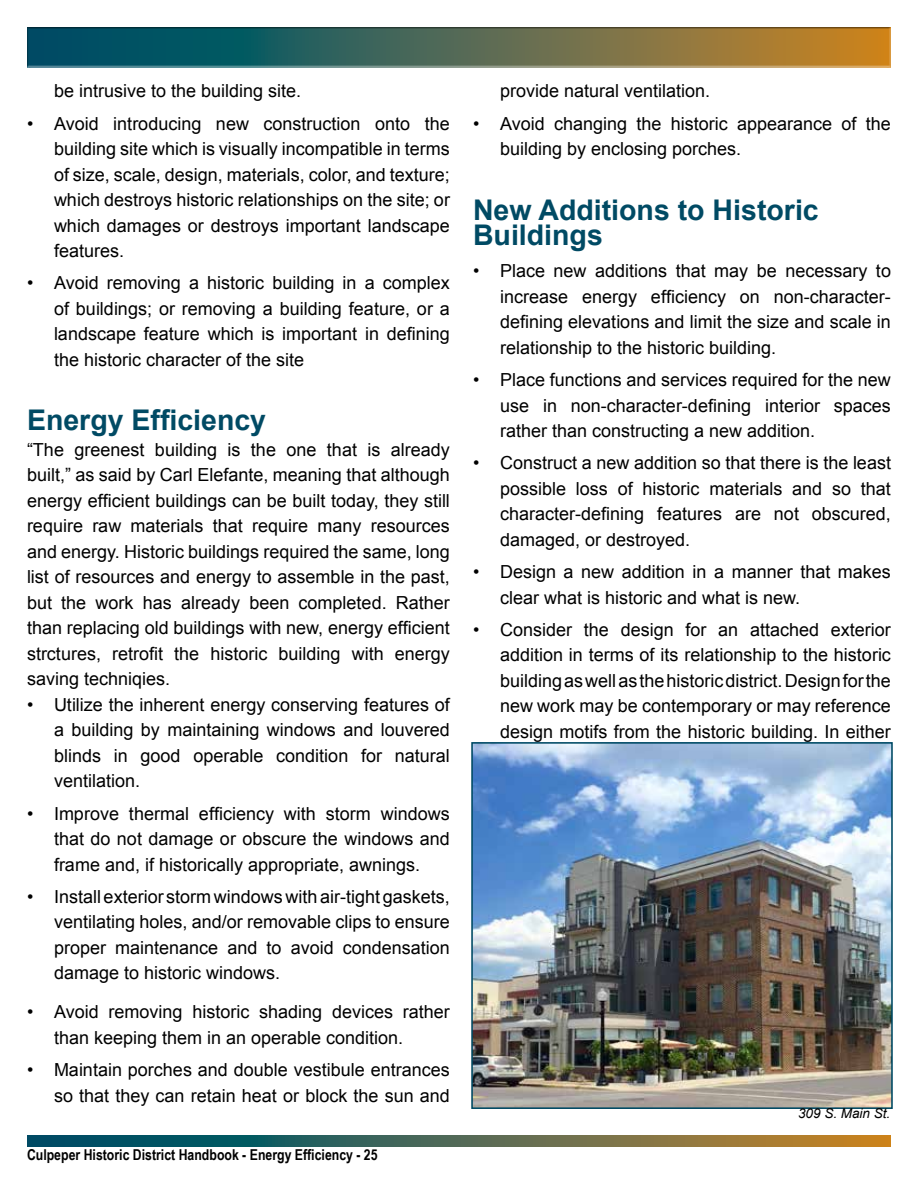
<style>
.page{position:relative;width:918px;height:1188px;background:#fff}
.page>*{position:absolute;margin:0;border:0;box-sizing:border-box;transform-origin:0 0}
.t1{font:700 28.5px/25.5px "Arial";color:#004a64}
.t2{font:18px/25.5px "Arial";color:#000;text-align:justify}
.t3{font:700 15px "Arial Narrow";color:#000}
.t4{font:italic 13.5px "Arial";color:#000}
</style>
<div class="page">
<img style="left:474px;top:745px;width:416px;height:361px">
<div style="left:471px;top:742px;width:422px;height:367px;border:2px solid #004a64"></div>
<div style="left:26px;top:25px;width:868px;height:43px;background:#000;opacity:.75"></div>
<svg style="left:27px;top:1135px;width:864px;height:11px"></svg>
<p class="t2" style="left:54px;top:78px;width:249px">be intrusive to the building site.</p>
<p class="t2" style="left:54px;top:111px;width:397px;text-indent:-27px">• Avoid introducing new construction onto the building site which is visually incompatible in terms of size, scale, design, materials, color, and texture; which destroys historic relationships on the site; or which damages or destroys important landscape features.</p>
<p class="t2" style="left:54px;top:271px;width:397px;text-indent:-27px">• Avoid removing a historic building in a complex of buildings; or removing a building feature, or a landscape feature which is important in defining the historic character of the site</p>
<h1 class="t1" style="left:27px;top:408px;width:241px">Energy Efficiency</h1>
<p class="t2" style="left:27px;top:437px;width:424px">“The greenest building is the one that is already built,” as said by Carl Elefante, meaning that although energy efficient buildings can be built today, they still require raw materials that require many resources and energy. Historic buildings required the same, long list of resources and energy to assemble in the past, but the work has already been completed. Rather than replacing old buildings with new, energy efficient strctures, retrofit the historic building with energy saving techniqies.</p>
<p class="t2" style="left:54px;top:692px;width:397px;text-indent:-27px">• Utilize the inherent energy conserving features of a building by maintaining windows and louvered blinds in good operable condition for natural ventilation.</p>
<p class="t2" style="left:54px;top:801px;width:397px;text-indent:-27px">• Improve thermal efficiency with storm windows that do not damage or obscure the windows and frame and, if historically appropriate, awnings.</p>
<p class="t2" style="left:54px;top:884px;width:397px;text-indent:-27px">• Install exterior storm windows with air-tight gaskets, ventilating holes, and/or removable clips to ensure proper maintenance and to avoid condensation damage to historic windows.</p>
<p class="t2" style="left:54px;top:1000px;width:397px;text-indent:-27px">• Avoid removing historic shading devices rather than keeping them in an operable condition.</p>
<p class="t2" style="left:27px;top:1057px;width:424px;text-align:right">• Maintain porches and double vestibule entrances so that they can retain heat or block the sun and</p>
<p class="t3" style="left:27px;top:1143px;width:352px">Culpeper Historic District Handbook - Energy Efficiency - 25</p>
<p class="t2" style="left:500px;top:79px;width:212px">provide natural ventilation.</p>
<p class="t2" style="left:500px;top:111px;width:392px;text-indent:-27px">• Avoid changing the historic appearance of the building by enclosing porches.</p>
<h1 class="t1" style="left:473px;top:198px;width:347px">New Additions to Historic<br>Buildings</h1>
<p class="t2" style="left:500px;top:258px;width:392px;text-indent:-27px">• Place new additions that may be necessary to increase energy efficiency on non-character&shy;defining elevations and limit the size and scale in relationship to the historic building.</p>
<p class="t2" style="left:500px;top:367px;width:392px;text-indent:-27px">• Place functions and services required for the new use in non-character-defining interior spaces rather than constructing a new addition.</p>
<p class="t2" style="left:500px;top:451px;width:392px;text-indent:-27px">• Construct a new addition so that there is the least possible loss of historic materials and so that character-defining features are not obscured, damaged, or destroyed.</p>
<p class="t2" style="left:500px;top:559px;width:392px;text-indent:-27px">• Design a new addition in a manner that makes clear what is historic and what is new.</p>
<p class="t2" style="left:500px;top:617px;width:392px;text-indent:-27px">• Consider the design for an attached exterior addition in terms of its relationship to the historic building as well as the historic district. Design for the new work may be contemporary or may reference design motifs from the historic building. In either</p>
<p class="t4" style="left:798px;top:1104px;width:94px">309 S. Main St.</p>
</div>
